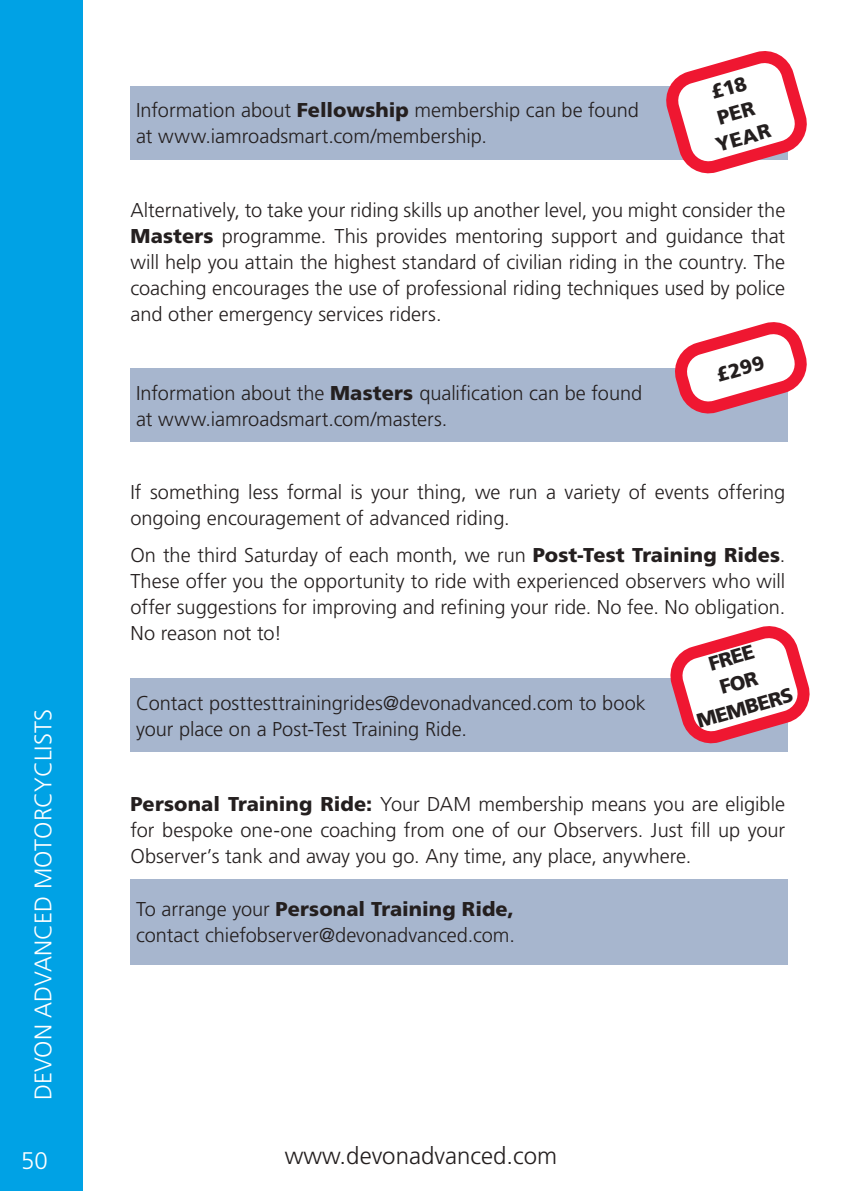
<style>
.page{position:relative;width:842px;height:1191px;background:#fff}
.page>*{position:absolute;margin:0;border:0;box-sizing:border-box;transform-origin:0 0}
.t1{font:300 24px "Frutiger LT Std";color:#fff}
.t2{font:300 24px "Frutiger LT Std";color:#241f1f}
.t3{font:300 20px/26px "Frutiger LT Std";color:#241f1f}
.t4{font:900 20px/26px "Frutiger LT Std";color:#241f1f;text-align:center}
.s1{font-weight:900}
</style>
<div class="page">
<div style="left:0;top:0;width:82px;height:1191px;background:#00a2e5"></div>
<div style="left:130px;top:86px;width:658px;height:73px;background:#a7b6ce"></div>
<div style="left:130px;top:368px;width:658px;height:74px;background:#a7b6ce"></div>
<div style="left:130px;top:678px;width:658px;height:74px;background:#a7b6ce"></div>
<div style="left:130px;top:879px;width:658px;height:85px;background:#a7b6ce"></div>
<svg style="left:669px;top:51px;width:138px;height:123px"></svg>
<svg style="left:677px;top:322px;width:130px;height:92px"></svg>
<svg style="left:674px;top:626px;width:136px;height:118px"></svg>
<p class="t3" style="left:136px;top:97px;width:504px">Information about <span class="s1">Fellowship</span> membership can be found at www.iamroadsmart.com/membership.</p>
<p class="t4" style="left:698px;top:83px;width:58px;rotate:-16deg">£18<br>PER<br>YEAR</p>
<p class="t3" style="left:130px;top:197px;width:656px;text-align:justify">Alternatively, to take your riding skills up another level, you might consider the <span class="s1">Masters</span> programme. This provides mentoring support and guidance that will help you attain the highest standard of civilian riding in the country. The coaching encourages the use of professional riding techniques used by police and other emergency services riders.</p>
<p class="t3" style="left:136px;top:380px;width:508px">Information about the <span class="s1">Masters</span> qualification can be found at www.iamroadsmart.com/masters.</p>
<p class="t4" style="left:713px;top:362px;width:50px;rotate:-16deg">£299</p>
<p class="t1" style="left:30px;top:1100px;width:392px;rotate:-90deg">DEVON ADVANCED MOTORCYCLISTS</p>
<p class="t3" style="left:130px;top:479px;width:656px">If something less formal is your thing, we run a variety of events offering ongoing encouragement of advanced riding.</p>
<p class="t3" style="left:130px;top:542px;width:656px;text-align:justify">On the third Saturday of each month, we run <span class="s1">Post-Test Training Rides</span>.<br>These offer you the opportunity to ride with experienced observers who will offer suggestions for improving and refining your ride. No fee. No obligation.<br>No reason not to!</p>
<p class="t3" style="left:136px;top:690px;width:511px">Contact posttesttrainingrides@devonadvanced.com to book your place on a Post-Test Training Ride.</p>
<p class="t4" style="left:679px;top:659px;width:101px;rotate:-16deg">FREE<br>FOR<br>MEMBERS</p>
<p class="t3" style="left:130px;top:792px;width:656px;text-align:justify"><span class="s1">Personal Training Ride:</span> Your DAM membership means you are eligible for bespoke one-one coaching from one of our Observers. Just fill up your Observer’s tank and away you go. Any time, any place, anywhere.</p>
<p class="t3" style="left:136px;top:896px;width:380px">To arrange your <span class="s1">Personal Training Ride, </span>contact chiefobserver@devonadvanced.com.</p>
<p class="t1" style="left:21px;top:1147px;width:28px">50</p>
<p class="t2" style="left:285px;top:1141px;width:274px">www.devonadvanced.com</p>
</div>
